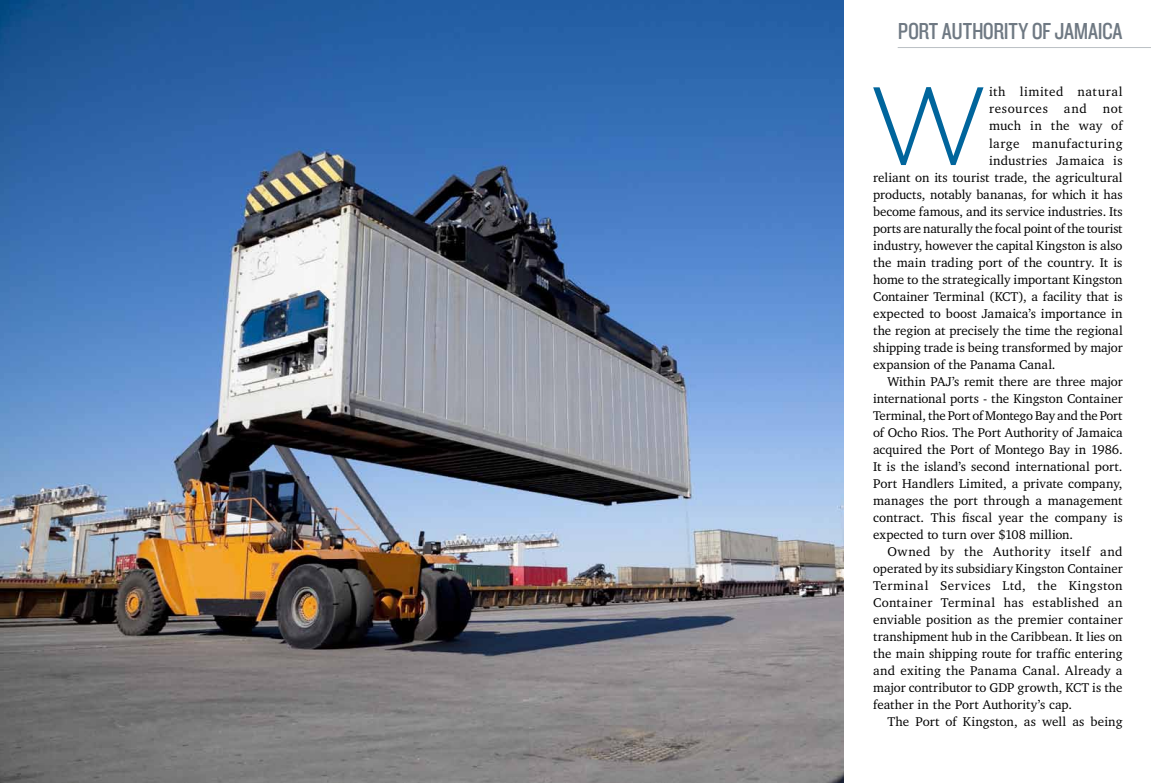
<style>
.page{position:relative;width:1151px;height:783px;background:#fff}
.page>*{position:absolute;margin:0;border:0;box-sizing:border-box;transform-origin:0 0}
.t1{font:300 110.1px "Gotham HTF";color:#00659c}
.t2{font:24px "Knockout HTF29 Junior Liteweight";letter-spacing:-.01em;color:#6f7983}
.t3{font:13px "Charter IT Cby BT";letter-spacing:.005em;color:#000}
.t4{font:13px "Charter IT Cby BT";letter-spacing:.03em;color:#000}
.t5{font:13px "Charter IT Cby BT";letter-spacing:.04em;color:#000}
.t6{font:13px "Charter IT Cby BT";letter-spacing:-.025em;color:#000}
.t7{font:13px "Charter IT Cby BT";letter-spacing:.045em;color:#000}
.t8{font:13px "Charter IT Cby BT";letter-spacing:.025em;color:#000}
</style>
<div class="page">
<img style="left:0;top:0;width:843px;height:782px">
<hr style="left:898px;top:47px;width:253px;height:1px;background:#bbc0c4">
<h2 class="t2" style="left:898px;top:18px;width:226px">PORT AUTHORITY OF JAMAICA</h2>
<h1 class="t1" style="left:868px;top:66px;width:123px">W</h1>
<p class="t7" style="left:989px;top:84px;width:135px">ith limited natural</p>
<p class="t7" style="left:989px;top:101px;width:135px">resources and not</p>
<p class="t3" style="left:989px;top:118px;width:135px">much in the way of</p>
<p class="t5" style="left:989px;top:135px;width:135px">large manufacturing</p>
<p class="t8" style="left:989px;top:152px;width:135px">industries Jamaica is</p>
<p class="t3" style="left:873px;top:169px;width:251px">reliant on its tourist trade, the agricultural</p>
<p class="t3" style="left:873px;top:186px;width:251px">products, notably bananas, for which it has</p>
<p class="t3" style="left:873px;top:203px;width:251px">become famous, and its service industries. Its</p>
<p class="t3" style="left:873px;top:220px;width:251px">ports are naturally the focal point of the tourist</p>
<p class="t3" style="left:873px;top:237px;width:251px">industry, however the capital Kingston is also</p>
<p class="t3" style="left:873px;top:254px;width:251px">the main trading port of the country. It is</p>
<p class="t3" style="left:873px;top:271px;width:251px">home to the strategically important Kingston</p>
<p class="t3" style="left:873px;top:288px;width:251px">Container Terminal (KCT), a facility that is</p>
<p class="t3" style="left:873px;top:305px;width:251px">expected to boost Jamaica’s importance in</p>
<p class="t3" style="left:873px;top:322px;width:251px">the region at precisely the time the regional</p>
<p class="t3" style="left:873px;top:339px;width:251px">shipping trade is being transformed by major</p>
<p class="t3" style="left:873px;top:356px;width:184px">expansion of the Panama Canal.</p>
<p class="t3" style="left:887px;top:373px;width:237px">Within PAJ’s remit there are three major</p>
<p class="t3" style="left:873px;top:390px;width:251px">international ports - the Kingston Container</p>
<p class="t6" style="left:873px;top:407px;width:251px">Terminal, the Port of Montego Bay and the Port</p>
<p class="t3" style="left:873px;top:424px;width:251px">of Ocho Rios. The Port Authority of Jamaica</p>
<p class="t3" style="left:873px;top:441px;width:251px">acquired the Port of Montego Bay in 1986.</p>
<p class="t3" style="left:873px;top:458px;width:251px">It is the island’s second international port.</p>
<p class="t3" style="left:873px;top:475px;width:251px">Port Handlers Limited, a private company,</p>
<p class="t3" style="left:873px;top:492px;width:251px">manages the port through a management</p>
<p class="t3" style="left:873px;top:509px;width:251px">contract. This fiscal year the company is</p>
<p class="t3" style="left:873px;top:526px;width:201px">expected to turn over $108 million.</p>
<p class="t4" style="left:887px;top:543px;width:237px">Owned by the Authority itself and</p>
<p class="t3" style="left:873px;top:560px;width:251px">operated by its subsidiary Kingston Container</p>
<p class="t5" style="left:873px;top:577px;width:251px">Terminal Services Ltd, the Kingston</p>
<p class="t4" style="left:873px;top:594px;width:251px">Container Terminal has established an</p>
<p class="t3" style="left:873px;top:611px;width:251px">enviable position as the premier container</p>
<p class="t3" style="left:873px;top:628px;width:251px">transhipment hub in the Caribbean. It lies on</p>
<p class="t3" style="left:873px;top:645px;width:251px">the main shipping route for traffic entering</p>
<p class="t3" style="left:873px;top:662px;width:251px">and exiting the Panama Canal. Already a</p>
<p class="t3" style="left:873px;top:679px;width:251px">major contributor to GDP growth, KCT is the</p>
<p class="t3" style="left:873px;top:696px;width:200px">feather in the Port Authority’s cap.</p>
<p class="t3" style="left:887px;top:713px;width:237px">The Port of Kingston, as well as being</p>
</div>
